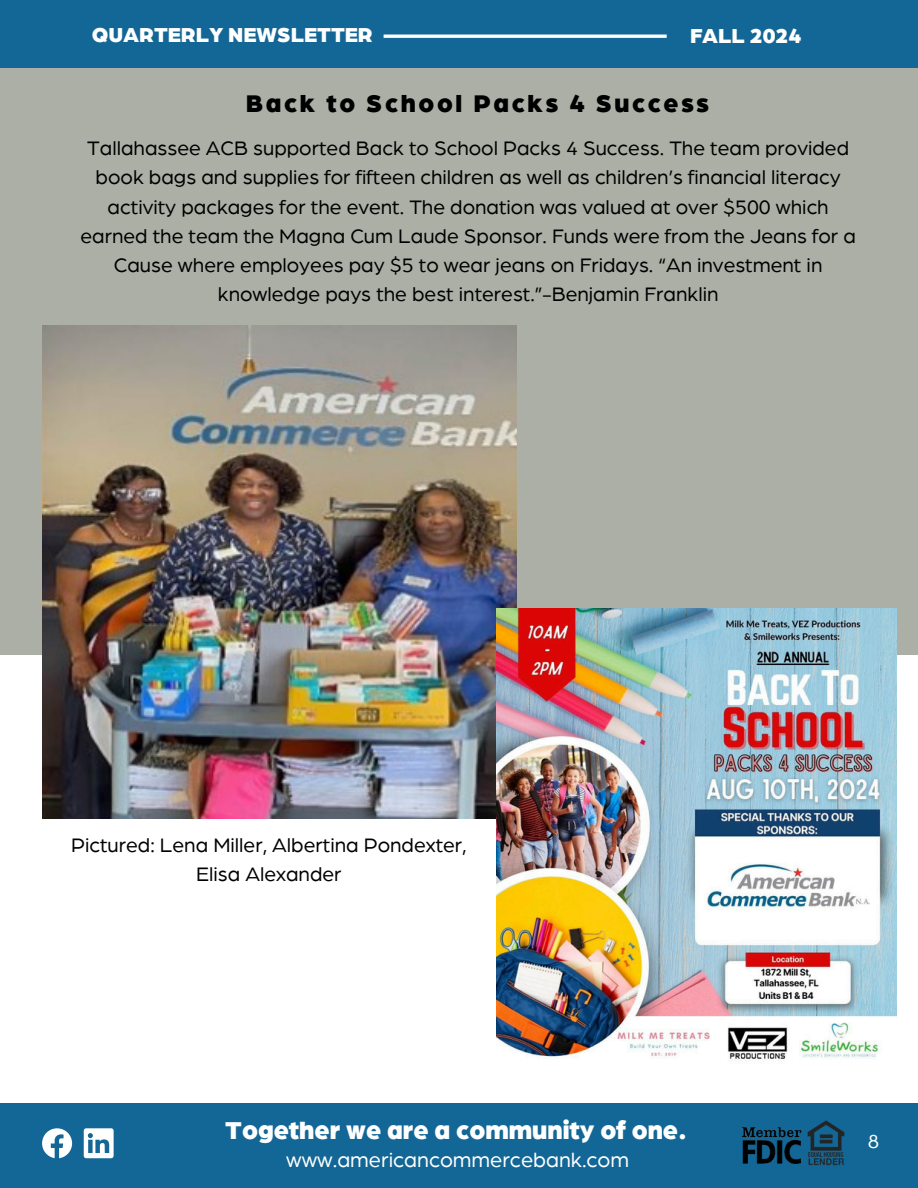
<style>
.page{position:relative;width:918px;height:1188px;background:#fff}
.page>*{position:absolute;margin:0;border:0;box-sizing:border-box;transform-origin:0 0}
.t1{font:900 26.25px "Arboria";color:#fff}
.t2{font:900 25.95px "Arboria";letter-spacing:.105em;color:#000}
.t3{font:21.75px "Arboria";color:#fff}
.t4{font:900 21.75px "Arboria";color:#fff}
.t5{font:21px/29.2px "Arboria";color:#000;text-align:center}
.t6{font:20.25px "Arboria";color:#fff}
</style>
<div class="page">
<div style="left:0;top:0;width:918px;height:68px;background:#136796"></div>
<div style="left:0;top:68px;width:918px;height:587px;background:#acafa6"></div>
<div style="left:0;top:1103px;width:918px;height:85px;background:#136796"></div>
<hr style="left:384px;top:35px;width:283px;height:3px;background:#fff">
<svg style="left:42px;top:1128px;width:30px;height:30px"></svg>
<svg style="left:84px;top:1128px;width:30px;height:30px"></svg>
<img style="left:807px;top:1120px;width:37px;height:46px">
<img style="left:743px;top:1127px;width:58px;height:37px">
<img style="left:42px;top:325px;width:475px;height:494px">
<img style="left:497px;top:609px;width:399px;height:450px">
<p class="t4" style="left:92px;top:25px;width:282px">QUARTERLY NEWSLETTER</p>
<p class="t4" style="left:690px;top:25px;width:113px">FALL 2024</p>
<p class="t2" style="left:246px;top:91px;width:465px">Back to School Packs 4 Success</p>
<h1 class="t5" style="left:80px;top:134px;width:777px">Tallahassee ACB supported Back to School Packs 4 Success. The team provided book bags and supplies for fifteen children as well as children’s financial literacy activity packages for the event. The donation was valued at over $500 which earned the team the Magna Cum Laude Sponsor. Funds were from the Jeans for a Cause where employees pay $5 to wear jeans on Fridays. “An investment in knowledge pays the best interest.”-Benjamin Franklin</h1>
<p class="t5" style="left:71px;top:831px;width:397px">Pictured: Lena Miller, Albertina Pondexter,<br>Elisa Alexander</p>
<p class="t1" style="left:225px;top:1118px;width:463px">Together we are a community of one.</p>
<p class="t3" style="left:286px;top:1150px;width:344px">www.americancommercebank.com</p>
<p class="t6" style="left:868px;top:1132px;width:13px">8</p>
</div>
